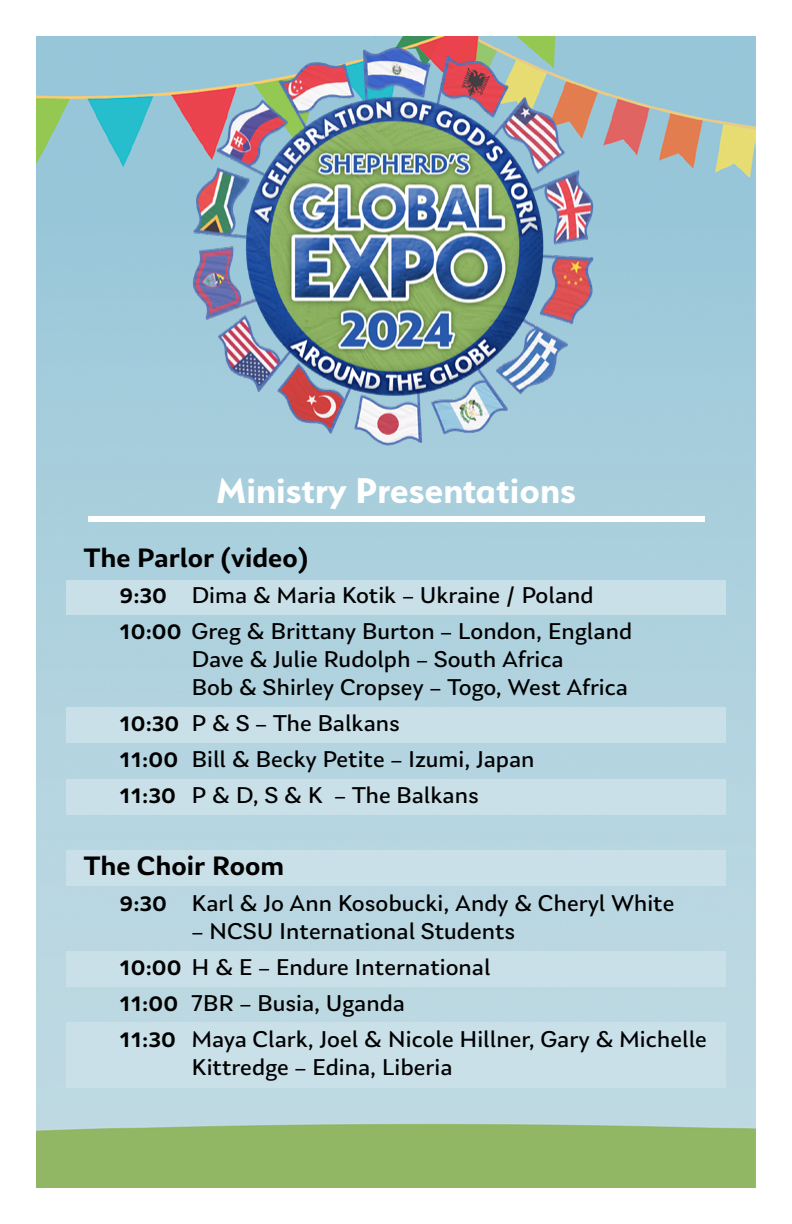
<style>
.page{position:relative;width:792px;height:1224px;background:#fff}
.page>*{position:absolute;margin:0;border:0;box-sizing:border-box;transform-origin:0 0}
.t1{font:700 40px "Serenity";color:#fff}
.t2{font:600 28px "Laca Text";color:#000}
.t3{font:24px/36px "Laca Text";color:#000}
.s1{font-weight:600;font-size:22px}
</style>
<div class="page">
<img style="left:36px;top:36px;width:720px;height:1152px">
<div style="left:66px;top:580px;width:660px;height:35px;background:#c9e0e9"></div>
<div style="left:66px;top:708px;width:660px;height:35px;background:#c9e0e9"></div>
<div style="left:66px;top:951px;width:660px;height:36px;background:#c9e0e9"></div>
<div style="left:66px;top:850px;width:660px;height:36px;background:#c9e0e9"></div>
<div style="left:66px;top:1023px;width:660px;height:65px;background:#c9e0e9"></div>
<div style="left:66px;top:779px;width:660px;height:36px;background:#c9e0e9"></div>
<img style="left:108px;top:36px;width:576px;height:491px">
<div style="left:88px;top:516px;width:616px;height:6px;background:#fff"></div>
<h1 class="t1" style="left:216px;top:469px;width:361px">Ministry Presentations</h1>
<p class="t2" style="left:84px;top:542px;width:226px">The Parlor (video)</p>
<p class="t3" style="left:120px;top:577px;width:514px"><span class="s1">9:30</span> Dima &amp; Maria Kotik – Ukraine / Poland<br><span class="s1">10:00</span> Greg &amp; Brittany Burton – London, England</p>
<p class="t3" style="left:192px;top:645px;width:438px;line-height:28px">Dave &amp; Julie Rudolph – South Africa<br>Bob &amp; Shirley Cropsey – Togo, West Africa</p>
<p class="t3" style="left:120px;top:705px;width:417px"><span class="s1">10:30</span> P &amp; S – The Balkans<br><span class="s1">11:00</span> Bill &amp; Becky Petite – Izumi, Japan<br><span class="s1">11:30</span> P &amp; D, S &amp; K – The Balkans</p>
<p class="t2" style="left:84px;top:850px;width:202px">The Choir Room</p>
<p class="t3" style="left:120px;top:885px;width:556px"><span class="s1">9:30</span> Karl &amp; Jo Ann Kosobucki, Andy &amp; Cheryl White</p>
<p class="t3" style="left:120px;top:913px;width:589px;text-indent:72px">– NCSU International Students<br><span class="s1">10:00</span> H &amp; E – Endure International<br><span class="s1">11:00</span> 7BR – Busia, Uganda<br><span class="s1">11:30</span> Maya Clark, Joel &amp; Nicole Hillner, Gary &amp; Michelle</p>
<p class="t3" style="left:192px;top:1049px;width:262px">Kittredge – Edina, Liberia</p>
</div>
